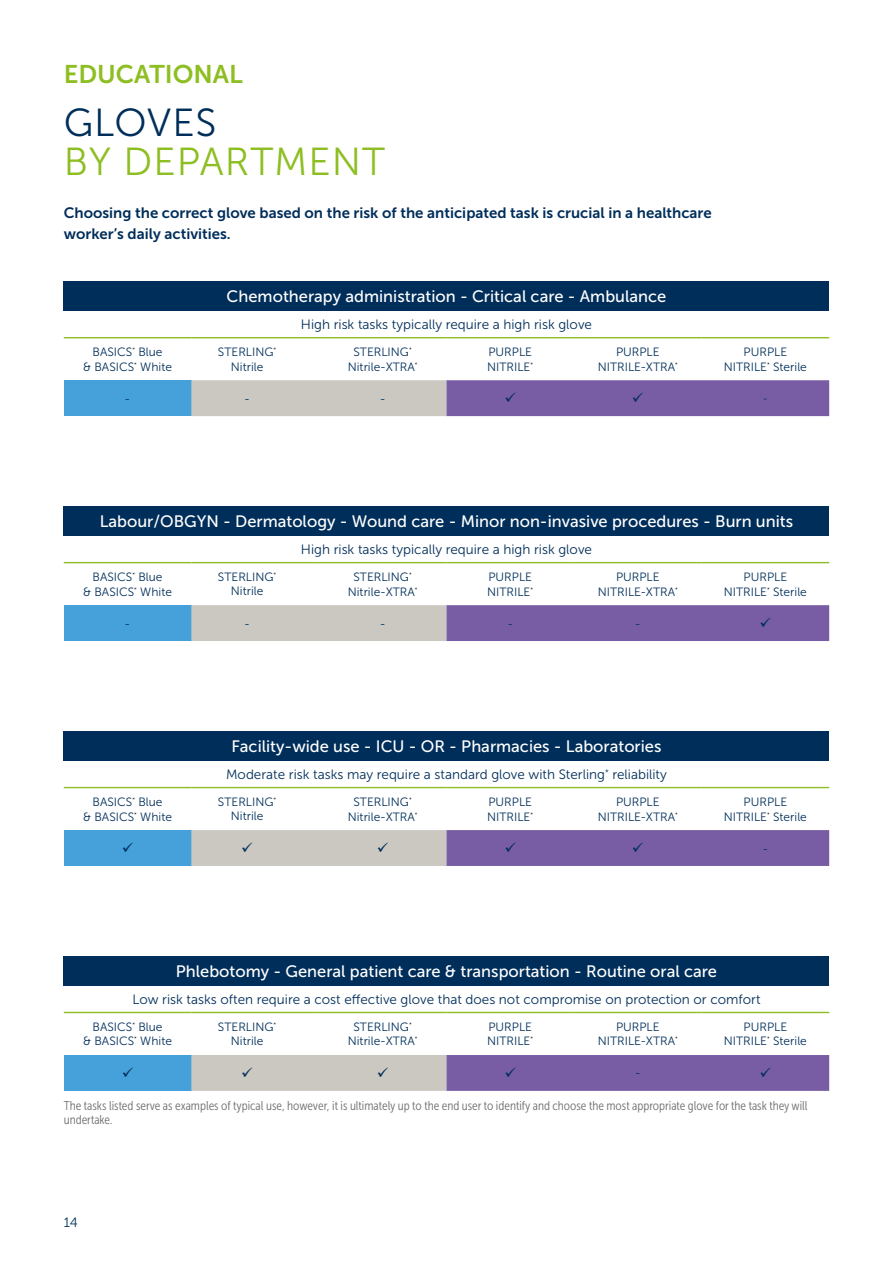
<style>
.page{position:relative;width:893px;height:1263px;background:#fff}
.page>*{position:absolute;margin:0;border:0;box-sizing:border-box;transform-origin:0 0}
.t1{font:39px "Museo Sans 300";letter-spacing:.025em;color:#8dbe22}
.t2{font:39px "Museo Sans 300";letter-spacing:.025em;color:#002e5a}
.t3{font:25.5px "Museo Sans 700";color:#8dbe22}
.t4{font:16.5px "Museo Sans 500";color:#fff}
.t5{font:15px/21px "Museo Sans 700";color:#002e5a}
.t6{font:13.5px "Museo Sans 300";color:#002e5a}
.t7{font:12.75px/14.2px "Museo Sans Cond 300";color:#706f6f}
.t8{font:12px/14.4px "Museo Sans 300";color:#002e5a;text-align:center}
.t9{font:10.5px "Museo Sans 300";color:#002e5a}
</style>
<div class="page">
<div style="left:64px;top:281px;width:765px;height:30px;background:#002e5a"></div>
<hr style="left:64px;top:337px;width:127px;height:1px;background:#8dbe22">
<hr style="left:191px;top:337px;width:128px;height:1px;background:#8dbe22">
<hr style="left:319px;top:337px;width:127px;height:1px;background:#8dbe22">
<hr style="left:446px;top:337px;width:128px;height:1px;background:#8dbe22">
<hr style="left:574px;top:337px;width:128px;height:1px;background:#8dbe22">
<hr style="left:702px;top:337px;width:127px;height:1px;background:#8dbe22">
<div style="left:64px;top:506px;width:765px;height:29px;background:#002e5a"></div>
<hr style="left:64px;top:562px;width:127px;height:1px;background:#8dbe22">
<hr style="left:191px;top:562px;width:128px;height:1px;background:#8dbe22">
<hr style="left:319px;top:562px;width:127px;height:1px;background:#8dbe22">
<hr style="left:446px;top:562px;width:128px;height:1px;background:#8dbe22">
<hr style="left:574px;top:562px;width:128px;height:1px;background:#8dbe22">
<hr style="left:702px;top:562px;width:127px;height:1px;background:#8dbe22">
<div style="left:64px;top:731px;width:765px;height:29px;background:#002e5a"></div>
<div style="left:64px;top:956px;width:765px;height:29px;background:#002e5a"></div>
<hr style="left:892px;top:0;width:1px;height:1263px;background:#f3f3f4">
<svg style="left:64px;top:338px;width:765px;height:78px"></svg>
<svg style="left:64px;top:563px;width:765px;height:78px"></svg>
<svg style="left:64px;top:787px;width:765px;height:79px"></svg>
<svg style="left:64px;top:1012px;width:765px;height:79px"></svg>
<h2 class="t3" style="left:64px;top:60px;width:181px">EDUCATIONAL</h2>
<h1 class="t2" style="left:64px;top:101px;width:154px">GLOVES</h1>
<h1 class="t1" style="left:64px;top:140px;width:323px">BY DEPARTMENT</h1>
<p class="t5" style="left:64px;top:202px;width:649px">Choosing the correct glove based on the risk of the anticipated task is crucial in a healthcare worker’s daily activities.</p>
<h3 class="t4" style="left:227px;top:287px;width:441px">Chemotherapy administration - Critical care - Ambulance</h3>
<p class="t6" style="left:301px;top:317px;width:293px">High risk tasks typically require a high risk glove</p>
<p class="t8" style="left:83px;top:345px;width:90px">BASICS<sup>*</sup> Blue<br>&amp; BASICS<sup>*</sup> White</p>
<p class="t8" style="left:218px;top:345px;width:60px">STERLING<sup>*<br></sup>Nitrile</p>
<p class="t8" style="left:348px;top:345px;width:71px">STERLING<sup>*<br></sup>Nitrile-XTRA<sup>*</sup></p>
<p class="t8" style="left:487px;top:345px;width:48px;text-align:left">PURPLE<br>NITRILE<sup>*</sup></p>
<p class="t8" style="left:598px;top:345px;width:82px">PURPLE<br>NITRILE-XTRA<sup>*</sup></p>
<p class="t8" style="left:724px;top:345px;width:85px">PURPLE<br>NITRILE<sup>*</sup> Sterile</p>
<p class="t8" style="left:125px;top:391px;width:7px">-</p>
<p class="t8" style="left:244px;top:391px;width:7px">-</p>
<p class="t8" style="left:380px;top:391px;width:7px">-</p>
<p class="t9" style="left:763px;top:393px;width:7px">-</p>
<h3 class="t4" style="left:100px;top:512px;width:695px">Labour/OBGYN - Dermatology - Wound care - Minor non-invasive procedures - Burn units</h3>
<p class="t6" style="left:301px;top:542px;width:293px">High risk tasks typically require a high risk glove</p>
<p class="t8" style="left:83px;top:570px;width:90px">BASICS<sup>*</sup> Blue<br>&amp; BASICS<sup>*</sup> White</p>
<p class="t8" style="left:218px;top:570px;width:60px">STERLING<sup>*<br></sup>Nitrile</p>
<p class="t8" style="left:348px;top:570px;width:71px">STERLING<sup>*<br></sup>Nitrile-XTRA<sup>*</sup></p>
<p class="t8" style="left:487px;top:570px;width:48px;text-align:left">PURPLE<br>NITRILE<sup>*</sup></p>
<p class="t8" style="left:598px;top:570px;width:82px">PURPLE<br>NITRILE-XTRA<sup>*</sup></p>
<p class="t8" style="left:724px;top:570px;width:85px">PURPLE<br>NITRILE<sup>*</sup> Sterile</p>
<p class="t8" style="left:125px;top:616px;width:7px">-</p>
<p class="t8" style="left:244px;top:616px;width:7px">-</p>
<p class="t8" style="left:380px;top:616px;width:7px">-</p>
<p class="t8" style="left:507px;top:616px;width:7px">-</p>
<p class="t8" style="left:635px;top:616px;width:7px">-</p>
<h3 class="t4" style="left:231px;top:737px;width:431px">Facility-wide use - ICU - OR - Pharmacies - Laboratories</h3>
<p class="t6" style="left:226px;top:767px;width:442px">Moderate risk tasks may require a standard glove with Sterling<sup>*</sup> reliability</p>
<p class="t8" style="left:83px;top:795px;width:90px">BASICS<sup>*</sup> Blue<br>&amp; BASICS<sup>*</sup> White</p>
<p class="t8" style="left:218px;top:795px;width:60px">STERLING<sup>*<br></sup>Nitrile</p>
<p class="t8" style="left:348px;top:795px;width:71px">STERLING<sup>*<br></sup>Nitrile-XTRA<sup>*</sup></p>
<p class="t8" style="left:487px;top:795px;width:48px;text-align:left">PURPLE<br>NITRILE<sup>*</sup></p>
<p class="t8" style="left:598px;top:795px;width:82px">PURPLE<br>NITRILE-XTRA<sup>*</sup></p>
<p class="t8" style="left:724px;top:795px;width:85px">PURPLE<br>NITRILE<sup>*</sup> Sterile</p>
<p class="t8" style="left:762px;top:841px;width:7px">-</p>
<h3 class="t4" style="left:176px;top:962px;width:543px">Phlebotomy - General patient care &amp; transportation - Routine oral care</h3>
<p class="t6" style="left:132px;top:992px;width:630px">Low risk tasks often require a cost effective glove that does not compromise on protection or comfort</p>
<p class="t8" style="left:83px;top:1020px;width:90px">BASICS<sup>*</sup> Blue<br>&amp; BASICS<sup>*</sup> White</p>
<p class="t8" style="left:218px;top:1020px;width:60px">STERLING<sup>*<br></sup>Nitrile</p>
<p class="t8" style="left:348px;top:1020px;width:71px">STERLING<sup>*<br></sup>Nitrile-XTRA<sup>*</sup></p>
<p class="t8" style="left:487px;top:1020px;width:48px;text-align:left">PURPLE<br>NITRILE<sup>*</sup></p>
<p class="t8" style="left:598px;top:1020px;width:82px">PURPLE<br>NITRILE-XTRA<sup>*</sup></p>
<p class="t8" style="left:724px;top:1020px;width:85px">PURPLE<br>NITRILE<sup>*</sup> Sterile</p>
<p class="t8" style="left:635px;top:1066px;width:7px">-</p>
<p class="t7" style="left:64px;top:1098px;width:745px">The tasks listed serve as examples of typical use, however, it is ultimately up to the end user to identify and choose the most appropriate glove for the task they will undertake.</p>
<p class="t6" style="left:64px;top:1214px;width:16px">14</p>
</div>
